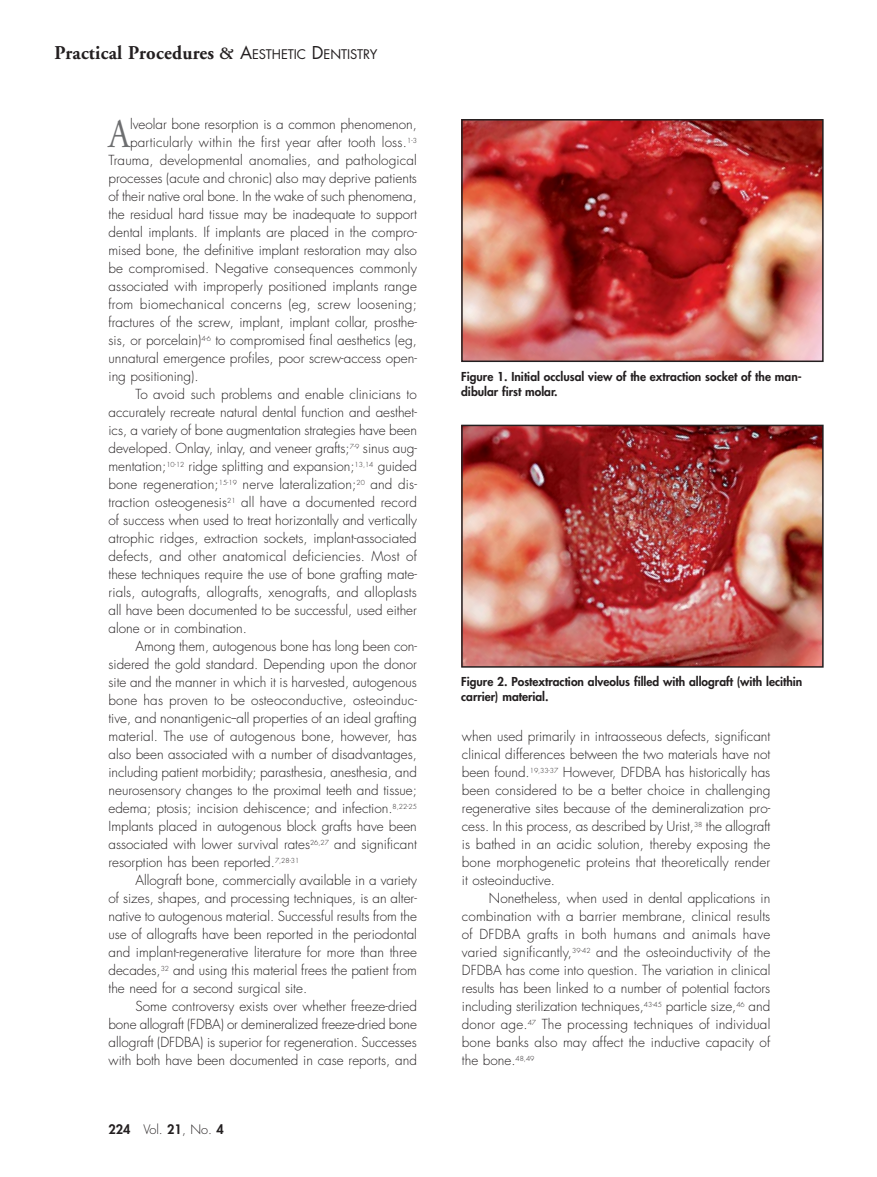
<style>
.page{position:relative;width:877px;height:1177px;background:#fff}
.page>*{position:absolute;margin:0;border:0;box-sizing:border-box;transform-origin:0 0}
.t1{font:40.65px "Adobe Garamond";color:#6d6e70;scale:.85 1}
.t2{font:700 19.5px "Adobe Garamond";letter-spacing:.015em;color:#231f20;scale:.95 1}
.t3{font:300 13.5px/18px "Futura";color:#231f20;text-align:justify}
.t4{font:300 12.75px "Futura";color:#231f20}
.t5{font:800 12px/15px "Futura";color:#231f20}
.s1{font-family:"Benguiat";font-weight:400;font-size:17.25px}
.s2{font-family:"Futura";font-weight:400;font-size:17.25px}
.s3{font-family:"Futura";font-weight:400;font-size:12.9px}
.s4{font-weight:800}
</style>
<div class="page">
<img style="left:464px;top:122px;width:356px;height:237px">
<div style="left:461px;top:119px;width:362px;height:243px;border:2px solid #231f20"></div>
<img style="left:464px;top:428px;width:356px;height:237px">
<div style="left:461px;top:425px;width:362px;height:243px;border:2px solid #231f20"></div>
<h2 class="t2" style="left:54px;top:45px;width:341px">Practical Procedures <span class="s1">&amp;</span> <span class="s2">A</span><span class="s3">ESTHETIC</span> <span class="s2">D</span><span class="s3">ENTISTRY</span></h2>
<h1 class="t1" style="left:108px;top:118px;width:27px">A</h1>
<p class="t3" style="left:130px;top:116px;width:288px">lveolar bone resorption is a common phenomenon,</p>
<p class="t3" style="left:130px;top:134px;width:288px">particularly within the first year after tooth loss.<sup>1-3</sup></p>
<p class="t3" style="left:108px;top:152px;width:310px">Trauma, developmental anomalies, and pathological</p>
<p class="t3" style="left:108px;top:170px;width:310px">processes (acute and chronic) also may deprive patients</p>
<p class="t3" style="left:108px;top:188px;width:310px">of their native oral bone. In the wake of such phenomena,</p>
<p class="t3" style="left:108px;top:206px;width:310px">the residual hard tissue may be inadequate to support</p>
<p class="t3" style="left:108px;top:224px;width:310px">dental implants. If implants are placed in the compro-</p>
<p class="t3" style="left:108px;top:242px;width:310px">mised bone, the definitive implant restoration may also</p>
<p class="t3" style="left:108px;top:260px;width:310px">be compromised. Negative consequences commonly</p>
<p class="t3" style="left:108px;top:278px;width:310px">associated with improperly positioned implants range</p>
<p class="t3" style="left:108px;top:296px;width:310px">from biomechanical concerns (eg, screw loosening;</p>
<p class="t3" style="left:108px;top:314px;width:310px">fractures of the screw, implant, implant collar, prosthe-</p>
<p class="t3" style="left:108px;top:332px;width:310px">sis, or porcelain)<sup>4-6</sup> to compromised final aesthetics (eg,</p>
<p class="t3" style="left:108px;top:350px;width:310px">unnatural emergence profiles, poor screw-access open-</p>
<p class="t3" style="left:108px;top:368px;width:92px">ing positioning).</p>
<p class="t3" style="left:135px;top:386px;width:283px">To avoid such problems and enable clinicians to</p>
<p class="t3" style="left:108px;top:404px;width:310px">accurately recreate natural dental function and aesthet-</p>
<p class="t3" style="left:108px;top:422px;width:310px">ics, a variety of bone augmentation strategies have been</p>
<p class="t3" style="left:108px;top:440px;width:310px">developed. Onlay, inlay, and veneer grafts;<sup>7-9</sup> sinus aug-</p>
<p class="t3" style="left:108px;top:458px;width:310px">mentation;<sup>10-12</sup> ridge splitting and expansion;<sup>13,14</sup> guided</p>
<p class="t3" style="left:108px;top:476px;width:310px">bone regeneration;<sup>15-19</sup> nerve lateralization;<sup>20</sup> and dis-</p>
<p class="t3" style="left:108px;top:494px;width:310px">traction osteogenesis<sup>21</sup> all have a documented record</p>
<p class="t3" style="left:108px;top:512px;width:310px">of success when used to treat horizontally and vertically</p>
<p class="t3" style="left:108px;top:530px;width:310px">atrophic ridges, extraction sockets, implant-associated</p>
<p class="t3" style="left:108px;top:548px;width:310px">defects, and other anatomical deficiencies. Most of</p>
<p class="t3" style="left:108px;top:566px;width:310px">these techniques require the use of bone grafting mate-</p>
<p class="t3" style="left:108px;top:584px;width:310px">rials, autografts, allografts, xenografts, and alloplasts</p>
<p class="t3" style="left:108px;top:602px;width:310px">all have been documented to be successful, used either</p>
<p class="t3" style="left:108px;top:620px;width:140px">alone or in combination.</p>
<p class="t3" style="left:135px;top:638px;width:283px">Among them, autogenous bone has long been con-</p>
<p class="t3" style="left:108px;top:656px;width:310px">sidered the gold standard. Depending upon the donor</p>
<p class="t3" style="left:108px;top:674px;width:310px">site and the manner in which it is harvested, autogenous</p>
<p class="t3" style="left:108px;top:692px;width:310px">bone has proven to be osteoconductive, osteoinduc-</p>
<p class="t3" style="left:108px;top:710px;width:310px">tive, and nonantigenic--all properties of an ideal grafting</p>
<p class="t3" style="left:108px;top:728px;width:310px">material. The use of autogenous bone, however, has</p>
<p class="t3" style="left:108px;top:746px;width:310px">also been associated with a number of disadvantages,</p>
<p class="t3" style="left:108px;top:764px;width:310px">including patient morbidity; parasthesia, anesthesia, and</p>
<p class="t3" style="left:108px;top:782px;width:310px">neurosensory changes to the proximal teeth and tissue;</p>
<p class="t3" style="left:108px;top:800px;width:310px">edema; ptosis; incision dehiscence; and infection.<sup>8,22-25</sup></p>
<p class="t3" style="left:108px;top:818px;width:310px">Implants placed in autogenous block grafts have been</p>
<p class="t3" style="left:108px;top:836px;width:310px">associated with lower survival rates<sup>26,27</sup> and significant</p>
<p class="t3" style="left:108px;top:854px;width:192px">resorption has been reported.<sup>7,28-31</sup></p>
<p class="t3" style="left:135px;top:872px;width:283px">Allograft bone, commercially available in a variety</p>
<p class="t3" style="left:108px;top:890px;width:310px">of sizes, shapes, and processing techniques, is an alter-</p>
<p class="t3" style="left:108px;top:908px;width:310px">native to autogenous material. Successful results from the</p>
<p class="t3" style="left:108px;top:926px;width:310px">use of allografts have been reported in the periodontal</p>
<p class="t3" style="left:108px;top:944px;width:310px">and implant-regenerative literature for more than three</p>
<p class="t3" style="left:108px;top:962px;width:310px">decades,<sup>32</sup> and using this material frees the patient from</p>
<p class="t3" style="left:108px;top:980px;width:200px">the need for a second surgical site.</p>
<p class="t3" style="left:135px;top:998px;width:283px">Some controversy exists over whether freeze-dried</p>
<p class="t3" style="left:108px;top:1016px;width:310px">bone allograft (FDBA) or demineralized freeze-dried bone</p>
<p class="t3" style="left:108px;top:1034px;width:310px">allograft (DFDBA) is superior for regeneration. Successes</p>
<p class="t3" style="left:108px;top:1052px;width:310px">with both have been documented in case reports, and</p>
<p class="t4" style="left:108px;top:1123px;width:117px"><span class="s4">224</span> Vol. <span class="s4">21</span>, No. <span class="s4">4</span></p>
<p class="t5" style="left:461px;top:370px;width:342px">Figure 1. Initial occlusal view of the extraction socket of the man&shy;dibular first molar.</p>
<p class="t5" style="left:461px;top:675px;width:343px">Figure 2. Postextraction alveolus filled with allograft (with lecithin carrier) material.</p>
<p class="t3" style="left:462px;top:728px;width:310px">when used primarily in intraosseous defects, significant clinical differences between the two materials have not been found.<sup>19,33-37</sup> However, DFDBA has historically has been considered to be a better choice in challenging regenerative sites because of the demineralization pro&shy;cess. In this process, as described by Urist,<sup>38</sup> the allograft is bathed in an acidic solution, thereby exposing the bone morphogenetic proteins that theoretically render it osteoinductive.</p>
<p class="t3" style="left:462px;top:890px;width:310px;text-indent:27px">Nonetheless, when used in dental applications in combination with a barrier membrane, clinical results of DFDBA grafts in both humans and animals have varied significantly,<sup>39-42</sup> and the osteoinductivity of the DFDBA has come into question. The variation in clinical results has been linked to a number of potential factors including sterilization techniques,<sup>43-45</sup> particle size,<sup>46</sup> and donor age.<sup>47</sup> The processing techniques of individual bone banks also may affect the inductive capacity of the bone.<sup>48,49</sup></p>
</div>
